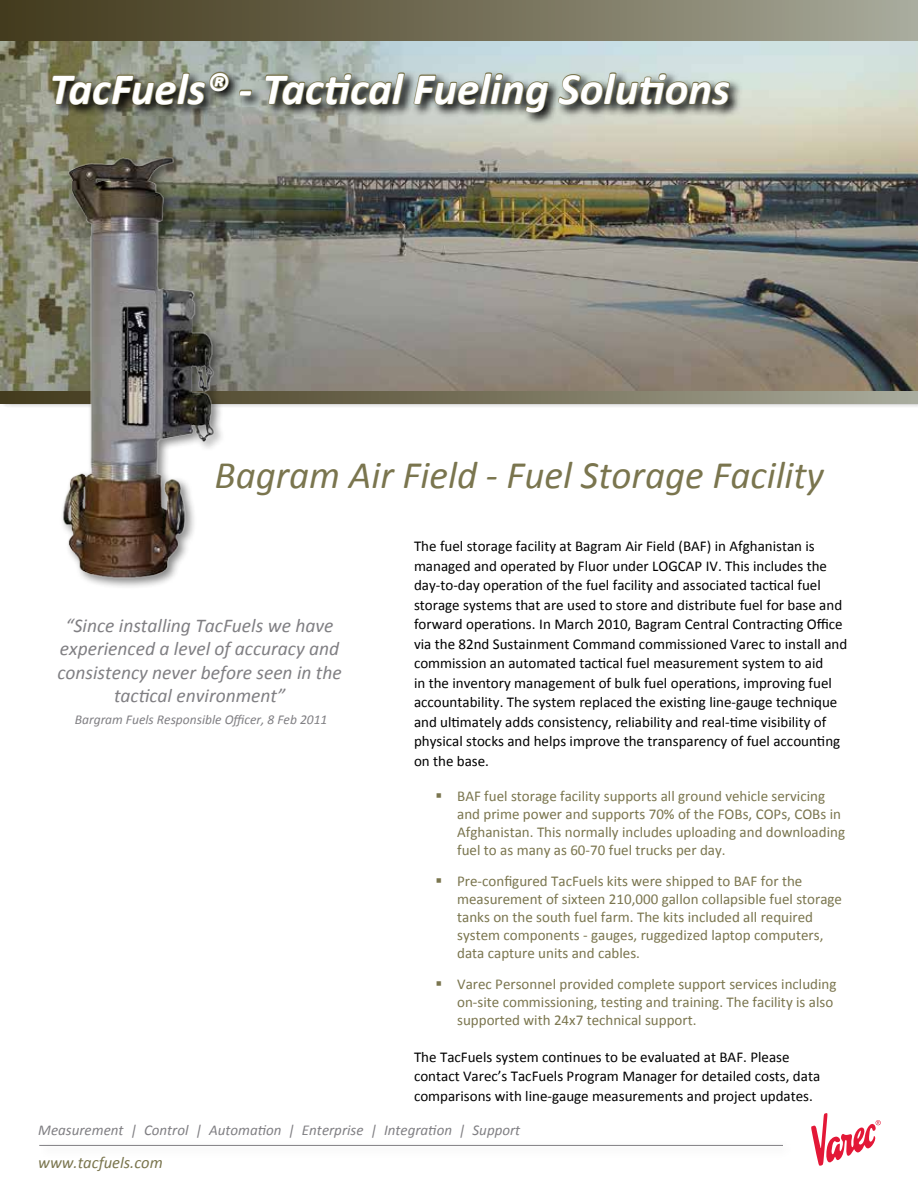
<style>
.page{position:relative;width:918px;height:1188px;background:#fff}
.page>*{position:absolute;margin:0;border:0;box-sizing:border-box;transform-origin:0 0}
.t1{font:italic 700 45px "Calibri";color:#fff}
.t2{font:italic 39px "Calibri";color:#7a754e}
.t3{font:italic 19.5px/23.4px "Calibri";color:#807f83;text-align:center}
.t4{font:italic 16.5px "Calibri";color:#7a754e}
.t5{font:15px/19.5px "Calibri";color:#000}
.t6{font:15px/18px "Calibri";color:#7a754e}
.t7{font:italic 15px "Calibri";color:#807f83}
.t8{font:italic 13.5px "Calibri";color:#807f83}
</style>
<div class="page">
<hr style="left:39px;top:1145px;width:744px;height:1px;background:#807f83">
<img style="left:0;top:40px;width:918px;height:352px">
<div style="left:0;top:0;width:918px;height:40px;background:linear-gradient(to right,#403618,#a7a898)"></div>
<svg style="left:0;top:392px;width:918px;height:12px;background:#7b7761"></svg>
<svg style="left:49px;top:69px;width:694px;height:57px;background:#afb4a9"></svg>
<svg style="left:51px;top:45px;width:179px;height:74px;background:#777a68"></svg>
<svg style="left:238px;top:89px;width:15px;height:8px"></svg>
<svg style="left:264px;top:63px;width:142px;height:55px;background:#82887e"></svg>
<svg style="left:413px;top:68px;width:137px;height:51px;background:#8d948b"></svg>
<svg style="left:557px;top:63px;width:174px;height:56px;background:#99a096"></svg>
<svg style="left:811px;top:1113px;width:70px;height:53px"></svg>
<div style="left:60px;top:154px;width:166px;height:435px;background:#000;opacity:.48"></div>
<img style="left:59px;top:155px;width:160px;height:428px">
<h1 class="t1" style="left:50px;top:60px;width:682px">TacFuels® - Tactical Fueling Solutions</h1>
<h2 class="t2" style="left:214px;top:449px;width:611px">Bagram Air Field - Fuel Storage Facility</h2>
<h3 class="t3" style="left:57px;top:613px;width:286px">“Since installing TacFuels we have experienced a level of accuracy and consistency never before seen in the tactical environment”</h3>
<p class="t8" style="left:75px;top:711px;width:254px">Bargram Fuels Responsible Officer, 8 Feb 2011</p>
<p class="t5" style="left:414px;top:537px;width:435px">The fuel storage facility at Bagram Air Field (BAF) in Afghanistan is managed and operated by Fluor under LOGCAP IV. This includes the day-to-day operation of the fuel facility and associated tactical fuel storage systems that are used to store and distribute fuel for base and forward operations. In March 2010, Bagram Central Contracting Office via the 82nd Sustainment Command commissioned Varec to install and commission an automated tactical fuel measurement system to aid<br>in the inventory management of bulk fuel operations, improving fuel accountability. The system replaced the existing line-gauge technique and ultimately adds consistency, reliability and real-time visibility of physical stocks and helps improve the transparency of fuel accounting on the base.</p>
<p class="t6" style="left:457px;top:787px;width:389px">BAF fuel storage facility supports all ground vehicle servicing and prime power and supports 70% of the FOBs, COPs, COBs in Afghanistan. This normally includes uploading and downloading fuel to as many as 60-70 fuel trucks per day.</p>
<p class="t6" style="left:457px;top:872px;width:386px">Pre-configured TacFuels kits were shipped to BAF for the measurement of sixteen 210,000 gallon collapsible fuel storage tanks on the south fuel farm. The kits included all required system components - gauges, ruggedized laptop computers, data capture units and cables.</p>
<p class="t6" style="left:457px;top:975px;width:381px">Varec Personnel provided complete support services including on-site commissioning, testing and training. The facility is also supported with 24x7 technical support.</p>
<p class="t5" style="left:414px;top:1047px;width:408px">The TacFuels system continues to be evaluated at BAF. Please contact Varec’s TacFuels Program Manager for detailed costs, data comparisons with line-gauge measurements and project updates.</p>
<p class="t7" style="left:38px;top:1120px;width:484px">Measurement | Control | Automation | Enterprise | Integration | Support</p>
<p class="t4" style="left:38px;top:1151px;width:126px">www.tacfuels.com</p>
</div>
